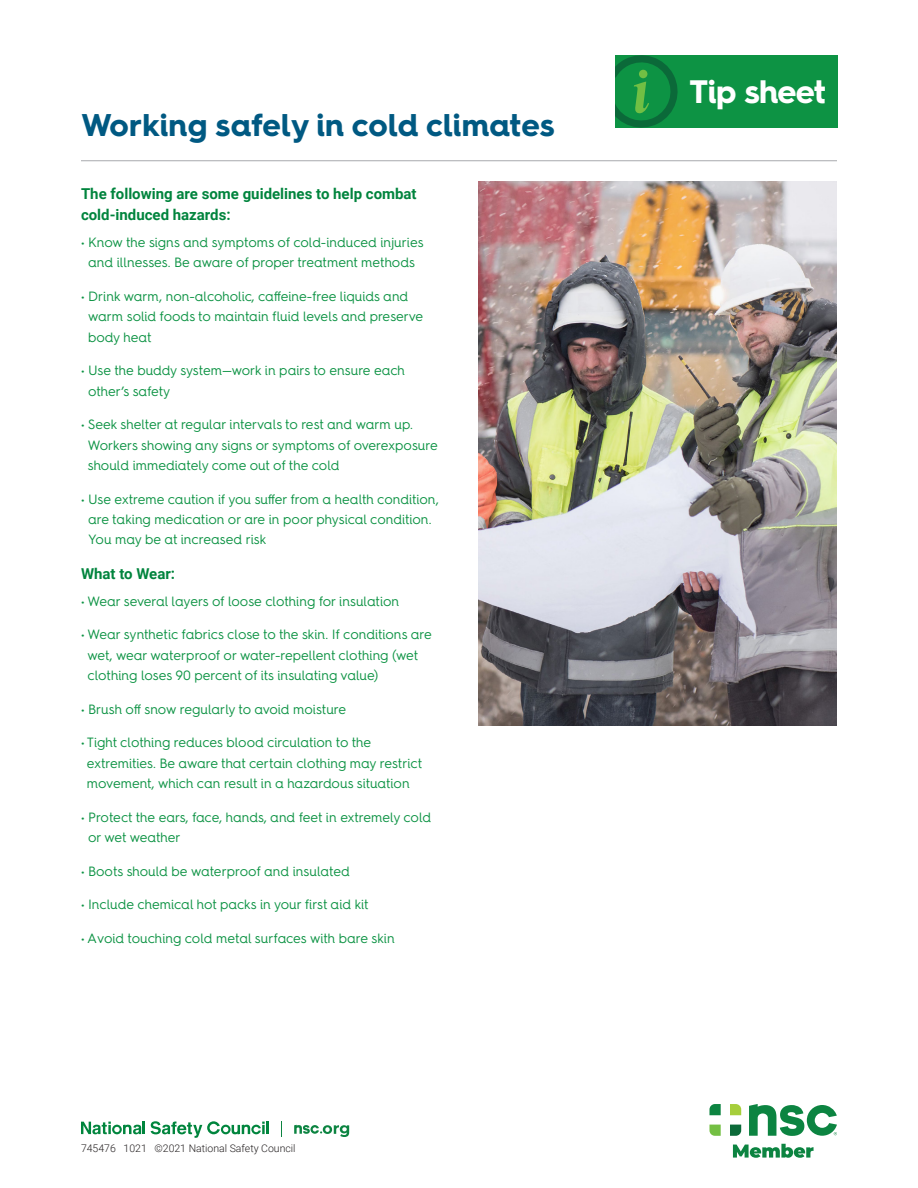
<style>
.page{position:relative;width:918px;height:1188px;background:#fff}
.page>*{position:absolute;margin:0;border:0;box-sizing:border-box;transform-origin:0 0}
.t1{font:700 32.55px "Hurme Geometric Sans 4";letter-spacing:-.04em;color:#fff}
.t2{font:700 31.5px "Hurme Geometric Sans 4";letter-spacing:-.015em;color:#005982}
.t3{font:700 15px/21px "Roboto";color:#00843d}
.t4{font:13.5px/20.2px "Hurme Geometric Sans 4";color:#0d9344}
.t5{font:300 10.5px "Roboto";color:#231f20}
</style>
<div class="page">
<svg style="left:709px;top:1104px;width:12px;height:11px"></svg>
<svg style="left:709px;top:1125px;width:12px;height:11px"></svg>
<svg style="left:730px;top:1104px;width:11px;height:11px"></svg>
<svg style="left:730px;top:1125px;width:11px;height:11px"></svg>
<svg style="left:749px;top:1104px;width:88px;height:32px"></svg>
<svg style="left:733px;top:1144px;width:81px;height:14px"></svg>
<svg style="left:151px;top:1121px;width:118px;height:17px"></svg>
<svg style="left:81px;top:1122px;width:64px;height:12px"></svg>
<svg style="left:294px;top:1125px;width:55px;height:12px"></svg>
<svg style="left:281px;top:1121px;width:1px;height:16px"></svg>
<hr style="left:81px;top:160px;width:756px;height:1px;background:#a8a9ad">
<img style="left:478px;top:181px;width:359px;height:545px">
<div style="left:615px;top:55px;width:223px;height:73px;background:#0d9344"></div>
<svg style="left:615px;top:55px;width:63px;height:73px"></svg>
<div style="left:639px;top:70px;width:8px;height:8px;background:#71bf44;border-radius:50%"></div>
<p class="t2" style="left:81px;top:102px;width:476px">Working safely in cold climates</p>
<p class="t3" style="left:81px;top:183px;width:337px">The following are some guidelines to help combat cold-induced hazards:</p>
<p class="t4" style="left:81px;top:232px;width:344px;text-align:center">• Know the signs and symptoms of cold-induced injuries and illnesses. Be aware of proper treatment methods</p>
<p class="t4" style="left:88px;top:286px;width:337px;text-indent:-7px">• Drink warm, non-alcoholic, caffeine-free liquids and warm solid foods to maintain fluid levels and preserve body heat</p>
<p class="t4" style="left:88px;top:360px;width:318px;text-indent:-7px">• Use the buddy system—work in pairs to ensure each other’s safety</p>
<p class="t4" style="left:88px;top:414px;width:351px;text-indent:-7px">• Seek shelter at regular intervals to rest and warm up.<br>Workers showing any signs or symptoms of overexposure should immediately come out of the cold</p>
<p class="t4" style="left:88px;top:488px;width:352px;text-indent:-7px">• Use extreme caution if you suffer from a health condition, are taking medication or are in poor physical condition.<br>You may be at increased risk</p>
<p class="t3" style="left:81px;top:562px;width:96px">What to Wear:</p>
<p class="t4" style="left:81px;top:590px;width:320px">• Wear several layers of loose clothing for insulation</p>
<p class="t4" style="left:87px;top:624px;width:346px;text-indent:-6px">• Wear synthetic fabrics close to the skin. If conditions are wet, wear waterproof or water-repellent clothing (wet clothing loses 90 percent of its insulating value)</p>
<p class="t4" style="left:81px;top:698px;width:267px">• Brush off snow regularly to avoid moisture</p>
<p class="t4" style="left:87px;top:732px;width:337px;text-indent:-6px">• Tight clothing reduces blood circulation to the extremities. Be aware that certain clothing may restrict movement, which can result in a hazardous situation</p>
<p class="t4" style="left:88px;top:806px;width:345px;text-indent:-7px">• Protect the ears, face, hands, and feet in extremely cold or wet weather</p>
<p class="t4" style="left:81px;top:860px;width:270px">• Boots should be waterproof and insulated</p>
<p class="t4" style="left:81px;top:894px;width:289px">• Include chemical hot packs in your first aid kit</p>
<p class="t4" style="left:81px;top:928px;width:315px">• Avoid touching cold metal surfaces with bare skin</p>
<p class="t5" style="left:81px;top:1141px;width:216px">745476 1021 ©2021 National Safety Council</p>
<p class="t1" style="left:690px;top:69px;width:138px">Tip sheet</p>
</div>
